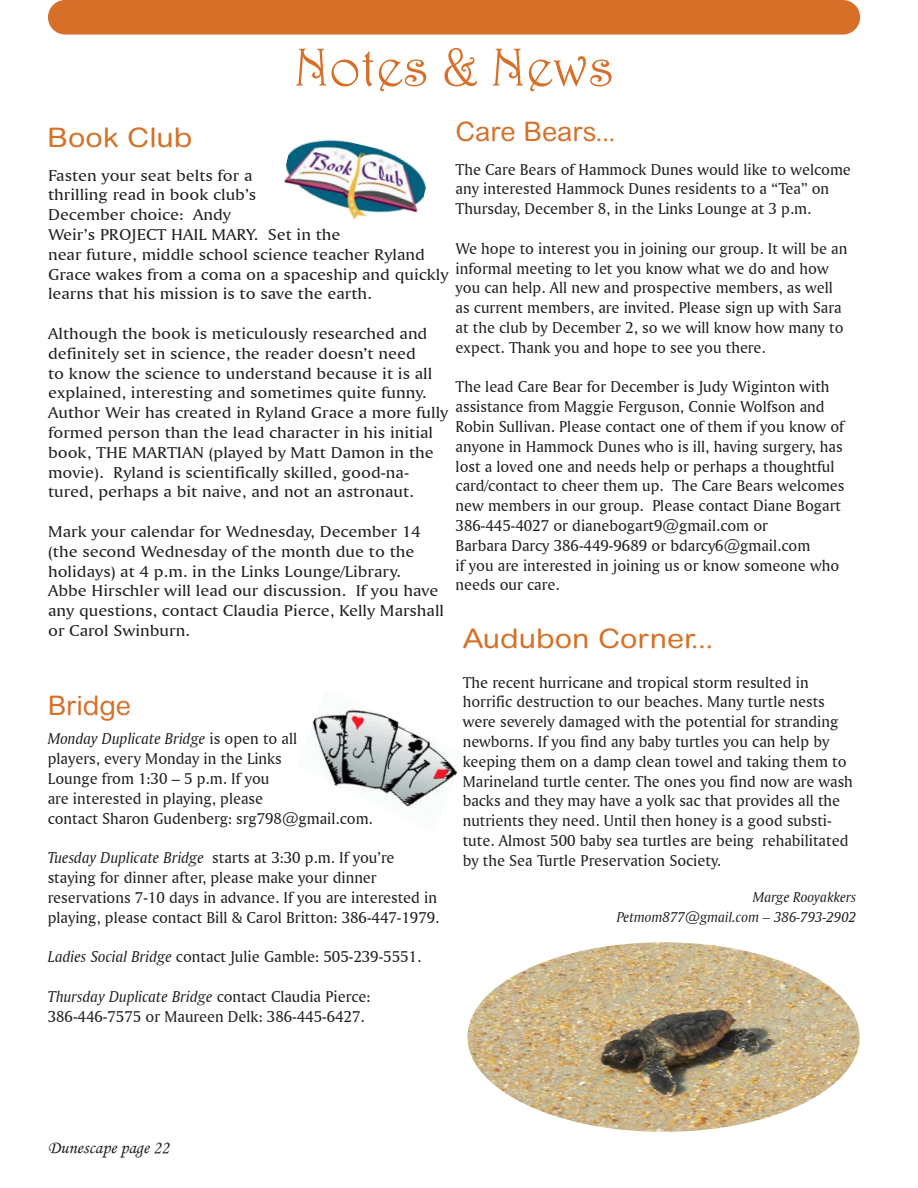
<style>
.page{position:relative;width:918px;height:1188px;background:#fff}
.page>*{position:absolute;margin:0;border:0;box-sizing:border-box;transform-origin:0 0}
.t1{font:54px "Harrington";color:#d76f28}
.t2{font:27px "Arial Rounded MT Std";color:#d77027;scale:1.12 1}
.t3{font:27px "Arial Rounded MT Std";color:#d76f28}
.t4{font:18px "Monotype Corsiva";color:#231f20}
.t5{font:16.5px/19.8px "Amerigo BT Roman A";color:#231f20}
.t6{font:16.5px/19.8px "Amerigo BT Roman A";color:#231f20;scale:1.12 1}
.t7{font:16.5px "Amerigo BT Italic A";color:#231f20}
.t8{font:15px "Amerigo BT Italic A";color:#231f20}
.s1{font-family:"Amerigo BT Italic A"}
.s2{font-family:"Amerigo BT Roman A"}
</style>
<div class="page">
<div style="left:48px;top:0;width:812px;height:35px;background:#d76f28;border-radius:17px"></div>
<img style="left:284px;top:139px;width:143px;height:81px">
<img style="left:311px;top:709px;width:146px;height:98px">
<img style="left:467px;top:942px;width:393px;height:190px">
<h1 class="t1" style="left:294px;top:35px;width:322px">Notes &amp; News</h1>
<p class="t3" style="left:456px;top:116px;width:161px">Care Bears...</p>
<p class="t5" style="left:456px;top:159px;width:397px">The Care Bears of Hammock Dunes would like to welcome any interested Hammock Dunes residents to a “Tea” on<br>Thursday, December 8, in the Links Lounge at 3 p.m.</p>
<p class="t5" style="left:456px;top:238px;width:393px">We hope to interest you in joining our group. It will be an informal meeting to let you know what we do and how you can help. All new and prospective members, as well as current members, are invited. Please sign up with Sara at the club by December 2, so we will know how many to expect. Thank you and hope to see you there.</p>
<p class="t5" style="left:456px;top:377px;width:390px">The lead Care Bear for December is Judy Wiginton with assistance from Maggie Ferguson, Connie Wolfson and Robin Sullivan. Please contact one of them if you know of anyone in Hammock Dunes who is ill, having surgery, has lost a loved one and needs help or perhaps a thoughtful card/contact to cheer them up. The Care Bears welcomes new members in our group. Please contact Diane Bogart 386-445-4027 or dianebogart9@gmail.com or</p>
<p class="t5" style="left:456px;top:535px;width:356px">Barbara Darcy 386-449-9689 or bdarcy6@gmail.com</p>
<p class="t5" style="left:456px;top:555px;width:385px">if you are interested in joining us or know someone who needs our care.</p>
<p class="t2" style="left:47px;top:122px;width:131px">Book Club</p>
<p class="t6" style="left:48px;top:165px;width:359px">Fasten your seat belts for a<br>thrilling read in book club’s<br>December choice: Andy<br>Weir’s PROJECT HAIL MARY. Set in the<br>near future, middle school science teacher Ryland Grace wakes from a coma on a spaceship and quickly learns that his mission is to save the earth.</p>
<p class="t6" style="left:48px;top:323px;width:359px">Although the book is meticulously researched and definitely set in science, the reader doesn’t need<br>to know the science to understand because it is all explained, interesting and sometimes quite funny.<br>Author Weir has created in Ryland Grace a more fully formed person than the lead character in his initial book, THE MARTIAN (played by Matt Damon in the movie). Ryland is scientifically skilled, good-na&shy;tured, perhaps a bit naive, and not an astronaut.</p>
<p class="t6" style="left:48px;top:521px;width:334px">Mark your calendar for Wednesday, December 14 (the second Wednesday of the month due to the holidays) at 4 p.m. in the Links Lounge/Library.</p>
<p class="t6" style="left:48px;top:581px;width:355px">Abbe Hirschler will lead our discussion. If you have any questions, contact Claudia Pierce, Kelly Marshall or Carol Swinburn.</p>
<p class="t2" style="left:463px;top:622px;width:225px">Audubon Corner...</p>
<p class="t3" style="left:48px;top:689px;width:85px">Bridge</p>
<p class="t5" style="left:48px;top:729px;width:327px"><span class="s1">Monday Duplicate Bridge</span> is open to all<br>players, every Monday in the Links<br>Lounge from 1:30 – 5 p.m. If you<br>are interested in playing, please<br>contact Sharon Gudenberg: srg798@gmail.com.</p>
<p class="t5" style="left:48px;top:847px;width:393px"><span class="s1">Tuesday Duplicate Bridge</span> starts at 3:30 p.m. If you’re staying for dinner after, please make your dinner reservations 7-10 days in advance. If you are interested in playing, please contact Bill &amp; Carol Britton: 386-447-1979.</p>
<p class="t5" style="left:48px;top:946px;width:375px"><span class="s1">Ladies Social Bridge</span> contact Julie Gamble: 505-239-5551.</p>
<p class="t7" style="left:48px;top:986px;width:324px">Thursday Duplicate Bridge <span class="s2">contact Claudia Pierce:</span></p>
<p class="t5" style="left:48px;top:1006px;width:319px">386-446-7575 or Maureen Delk: 386-445-6427.</p>
<p class="t5" style="left:463px;top:672px;width:392px">The recent hurricane and tropical storm resulted in horrific destruction to our beaches. Many turtle nests were severely damaged with the potential for stranding newborns. If you find any baby turtles you can help by keeping them on a damp clean towel and taking them to Marineland turtle center. The ones you find now are wash backs and they may have a yolk sac that provides all the nutrients they need. Until then honey is a good substi&shy;tute. Almost 500 baby sea turtles are being rehabilitated by the Sea Turtle Preservation Society.</p>
<p class="t8" style="left:753px;top:888px;width:105px">Marge Rooyakkers</p>
<p class="t8" style="left:617px;top:907px;width:241px">Petmom877@gmail.com – 386-793-2902</p>
<p class="t4" style="left:48px;top:1137px;width:123px">Dunescape page 22</p>
</div>
